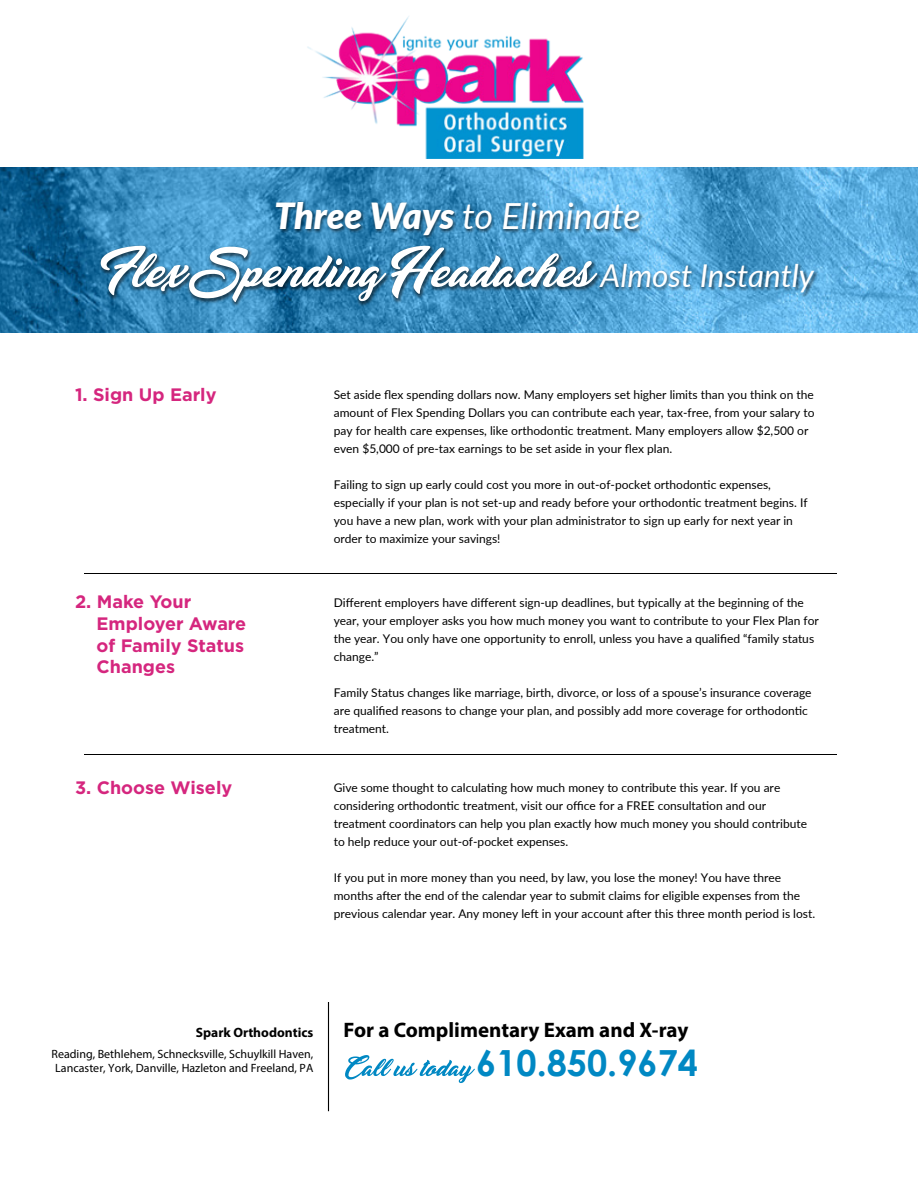
<style>
.page{position:relative;width:918px;height:1188px;background:#fff}
.page>*{position:absolute;margin:0;border:0;box-sizing:border-box;transform-origin:0 0}
.t1{font:italic 36px "Lato";color:#fff}
.t2{font:700 36px "Century Gothic";color:#0088c3}
.t3{font:italic 31.5px "Lato";color:#fff}
.t4{font:700 21px "Myriad Pro";color:#000}
.t5{font:700 18px/21.6px "Gotham";color:#d5267e}
.t6{font:700 13.5px "Myriad Pro";color:#000}
.t7{font:12px/18px "Lato";color:#000}
.t8{font:12px/14.4px "Myriad Pro";color:#000;text-align:center}
.s1{font-weight:900}
</style>
<div class="page">
<img style="left:0;top:168px;width:918px;height:165px">
<hr style="left:328px;top:1002px;width:1px;height:109px;background:#000">
<svg style="left:345px;top:1055px;width:130px;height:28px"></svg>
<hr style="left:84px;top:573px;width:753px;height:1px;background:#000">
<hr style="left:84px;top:754px;width:753px;height:1px;background:#000">
<img style="left:271px;top:196px;width:377px;height:51px">
<img style="left:603px;top:258px;width:217px;height:45px">
<img style="left:97px;top:244px;width:506px;height:65px">
<svg style="left:101px;top:246px;width:496px;height:56px"></svg>
<img style="left:307px;top:16px;width:277px;height:143px">
<h1 class="t1" style="left:274px;top:190px;width:368px"><span class="s1">Three Ways</span> to Eliminate</h1>
<h2 class="t3" style="left:601px;top:253px;width:215px">Almost Instantly</h2>
<h3 class="t5" style="left:75px;top:383px;width:143px">1. Sign Up Early</h3>
<p class="t7" style="left:334px;top:385px;width:482px">Set aside flex spending dollars now. Many employers set higher limits than you think on the amount of Flex Spending Dollars you can contribute each year, tax-free, from your salary to pay for health care expenses, like orthodontic treatment. Many employers allow $2,500 or even $5,000 of pre-tax earnings to be set aside in your flex plan.</p>
<p class="t7" style="left:334px;top:475px;width:475px">Failing to sign up early could cost you more in out-of-pocket orthodontic expenses, especially if your plan is not set-up and ready before your orthodontic treatment begins. If you have a new plan, work with your plan administrator to sign up early for next year in order to maximize your savings!</p>
<h3 class="t5" style="left:97px;top:591px;width:151px;text-indent:-22px">2. Make Your<br>Employer Aware of Family Status<br>Changes</h3>
<p class="t7" style="left:334px;top:593px;width:487px">Different employers have different sign-up deadlines, but typically at the beginning of the year, your employer asks you how much money you want to contribute to your Flex Plan for the year. You only have one opportunity to enroll, unless you have a qualified “family status change.”</p>
<p class="t7" style="left:334px;top:683px;width:479px">Family Status changes like marriage, birth, divorce, or loss of a spouse’s insurance coverage are qualified reasons to change your plan, and possibly add more coverage for orthodontic treatment.</p>
<h3 class="t5" style="left:75px;top:776px;width:159px">3. Choose Wisely</h3>
<p class="t7" style="left:334px;top:778px;width:475px">Give some thought to calculating how much money to contribute this year. If you are considering orthodontic treatment, visit our office for a FREE consultation and our treatment coordinators can help you plan exactly how much money you should contribute to help reduce your out-of-pocket expenses.</p>
<p class="t7" style="left:334px;top:868px;width:483px">If you put in more money than you need, by law, you lose the money! You have three months after the end of the calendar year to submit claims for eligible expenses from the previous calendar year. Any money left in your account after this three month period is lost.</p>
<p class="t6" style="left:196px;top:1024px;width:119px">Spark Orthodontics</p>
<p class="t8" style="left:52px;top:1046px;width:263px">Reading, Bethlehem, Schnecksville, Schuylkill Haven,<br>Lancaster, York, Danville, Hazleton and Freeland, PA</p>
<h3 class="t4" style="left:344px;top:1017px;width:346px">For a Complimentary Exam and X-ray</h3>
<h1 class="t2" style="left:476px;top:1035px;width:223px">610.850.9674</h1>
</div>
